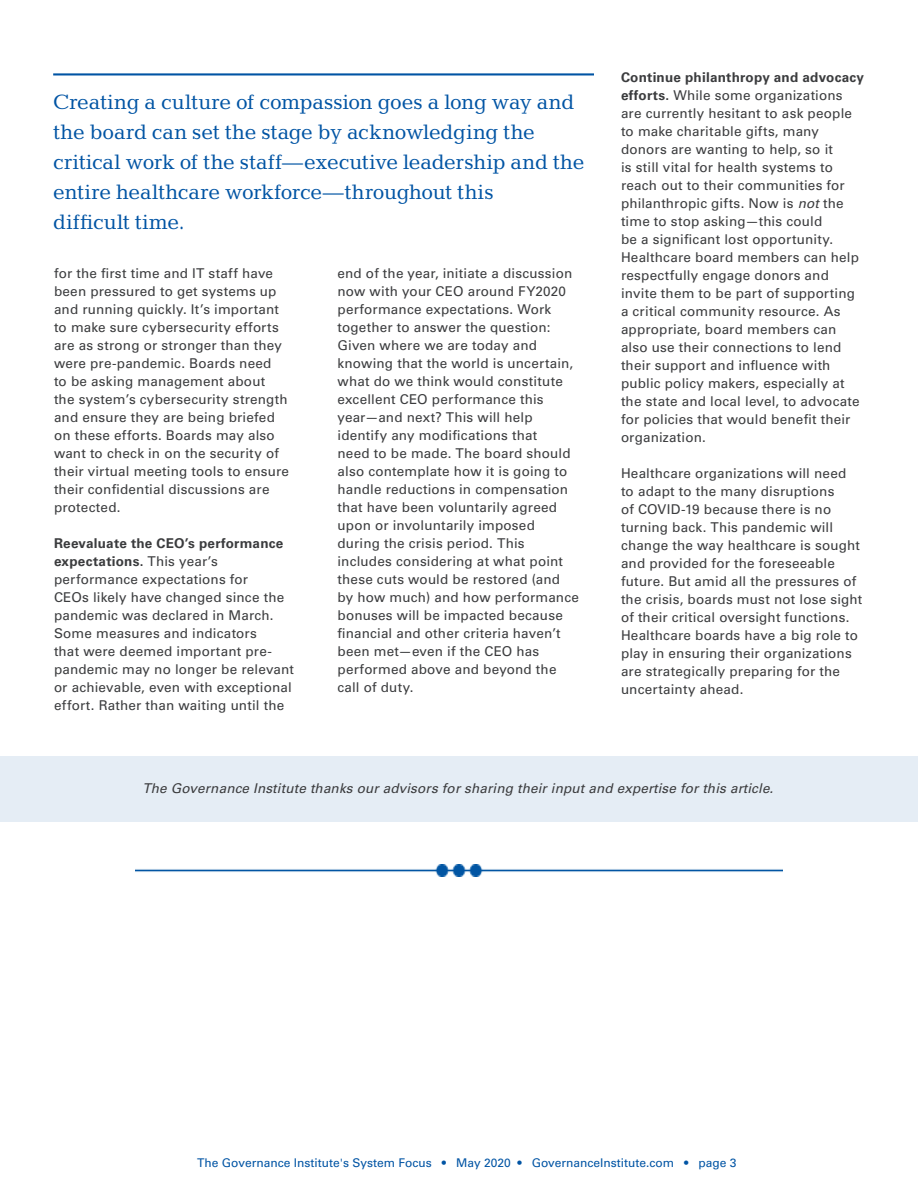
<style>
.page{position:relative;width:918px;height:1188px;background:#fff}
.page>*{position:absolute;margin:0;border:0;box-sizing:border-box;transform-origin:0 0}
.pullquote{font:21px/30px "Candida Std";letter-spacing:-.005em;color:#0054a4}
.Bullet_points{font:13.5px/18px "Univers LT Std";letter-spacing:.01em;color:#3b3c3e}
.t1{font:italic 13.5px "Univers LT Std";color:#3b3c3e}
.t2{font:12px "Univers LT Std";color:#0054a4}
.s1{font-weight:700}
.s2{font-style:italic}
</style>
<div class="page">
<img style="left:135px;top:864px;width:648px;height:13px">
<div style="left:0;top:756px;width:918px;height:66px;background:#e5edf5"></div>
<hr style="left:53px;top:73px;width:541px;height:2px;background:#0054a4">
<p class="pullquote" style="left:53px;top:87px;width:533px">Creating a culture of compassion goes a long way and the board can set the stage by acknowledging the critical work of the staff—executive leadership and the entire healthcare workforce—throughout this<br>difficult time.</p>
<p class="Bullet_points" style="left:54px;top:265px;width:237px">for the first time and IT staff have been pressured to get systems up and running quickly. It’s important to make sure cybersecurity efforts are as strong or stronger than they were pre-pandemic. Boards need<br>to be asking management about the system’s cybersecurity strength and ensure they are being briefed on these efforts. Boards may also want to check in on the security of their virtual meeting tools to ensure their confidential discussions are protected.</p>
<p class="Bullet_points" style="left:54px;top:535px;width:242px"><span class="s1">Reevaluate the CEO’s performance expectations.</span> This year’s performance expectations for<br>CEOs likely have changed since the pandemic was declared in March.<br>Some measures and indicators<br>that were deemed important pre&shy;pandemic may no longer be relevant or achievable, even with exceptional effort. Rather than waiting until the</p>
<p class="Bullet_points" style="left:338px;top:265px;width:243px">end of the year, initiate a discussion now with your CEO around FY2020 performance expectations. Work together to answer the question:<br>Given where we are today and knowing that the world is uncertain, what do we think would constitute excellent CEO performance this year—and next? This will help identify any modifications that<br>need to be made. The board should also contemplate how it is going to handle reductions in compensation that have been voluntarily agreed upon or involuntarily imposed during the crisis period. This includes considering at what point these cuts would be restored (and by how much) and how performance bonuses will be impacted because financial and other criteria haven’t been met—even if the CEO has performed above and beyond the call of duty.</p>
<p class="Bullet_points" style="left:621px;top:68px;width:245px"><span class="s1">Continue philanthropy and advocacy efforts.</span> While some organizations are currently hesitant to ask people to make charitable gifts, many donors are wanting to help, so it<br>is still vital for health systems to reach out to their communities for philanthropic gifts. Now is <span class="s2">not</span> the time to stop asking—this could<br>be a significant lost opportunity.<br>Healthcare board members can help respectfully engage donors and invite them to be part of supporting a critical community resource. As appropriate, board members can also use their connections to lend their support and influence with public policy makers, especially at the state and local level, to advocate for policies that would benefit their organization.</p>
<p class="Bullet_points" style="left:621px;top:464px;width:243px">Healthcare organizations will need to adapt to the many disruptions<br>of COVID-19 because there is no turning back. This pandemic will change the way healthcare is sought and provided for the foreseeable future. But amid all the pressures of the crisis, boards must not lose sight of their critical oversight functions.<br>Healthcare boards have a big role to play in ensuring their organizations are strategically preparing for the uncertainty ahead.</p>
<p class="t1" style="left:143px;top:780px;width:636px">The Governance Institute thanks ouradvisors forsharing theirinputand expertise forthis article.</p>
<p class="t2" style="left:197px;top:1156px;width:541px">The Governance Institute's System Focus • May 2020 • GovernanceInstitute.com • page 3</p>
</div>
